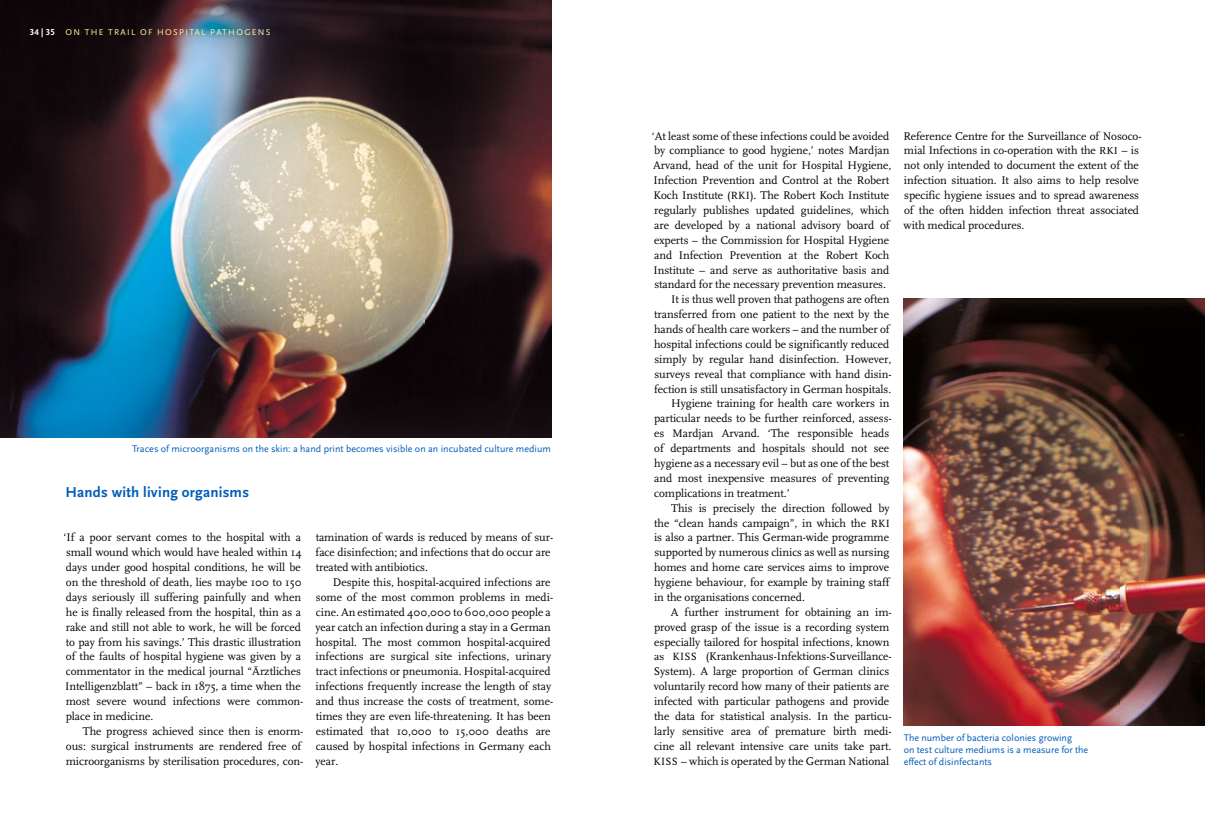
<style>
.page{position:relative;width:1205px;height:833px;background:#fff}
.page>*{position:absolute;margin:0;border:0;box-sizing:border-box;transform-origin:0 0}
.t1{font:700 15px "Scala Sans";letter-spacing:.015em;color:#005db9}
.t2{font:11.5px/14.9px "FF Scala OSX";letter-spacing:-.005em;color:#000}
.t3{font:10px/11.9px "Scala Sans";color:#005db9}
.t4{font:8.75px "Scala Sans";letter-spacing:.15em;color:#fff59b}
.s1{font-family:"Scala Sans Figures";font-weight:700;font-size:9.12px;color:#fff}
.s2{font-weight:700;font-size:9.12px;color:#fff}
.s3{font-size:11px}
</style>
<div class="page">
<img style="left:0;top:0;width:551px;height:437px">
<img style="left:904px;top:298px;width:301px;height:427px">
<p class="t4" style="left:30px;top:28px;width:242px"><span class="s1">34</span> <span class="s2">|</span> <span class="s1">35</span> ON THE TRAIL OF HOSPITAL PATHOGENS</p>
<p class="t3" style="left:132px;top:443px;width:420px">Traces of microorganisms on the skin: a hand print becomes visible on an incubated culture medium</p>
<h1 class="t1" style="left:65px;top:484px;width:185px">Hands with living organisms</h1>
<p class="t2" style="left:64px;top:530px;width:241px">‘If a poor servant comes to the hospital with a small wound which would have healed within 14 days under good hospital conditions, he will be on the threshold of death, lies maybe 100 to 150 days seriously ill suffering painfully and when he is finally released from the hospital, thin as a rake and still not able to work, he will be forced to pay from his savings.’ This drastic illustration of the faults of hospital hygiene was given by a commentator in the medical journal “Ärztliches Intelligenzblatt” – back in 1875, a time when the most severe wound infections were common&shy;place in medicine.</p>
<p class="t2" style="left:66px;top:724px;width:239px;text-indent:17px">The progress achieved since then is enorm&shy;ous: surgical instruments are rendered free of microorganisms by sterilisation procedures, con-</p>
<p class="t2" style="left:316px;top:530px;width:239px">tamination of wards is reduced by means of sur&shy;face disinfection; and infections that do occur are treated with antibiotics.</p>
<p class="t2" style="left:315px;top:575px;width:239px;text-indent:18px">Despite this, hospital-acquired infections are some of the most common problems in medi&shy;cine. An estimated 400,000 to 600,000 people a year catch an infection during a stay in a German hospital. The most common hospital-acquired infections are surgical site infections, urinary tract infections or pneumonia. Hospital- acquired infections frequently increase the length of stay and thus increase the costs of treatment, some&shy;times they are even life-threatening. It has been estimated that 10,000 to 15,000 deaths are caused by hospital infections in Germany each year.</p>
<p class="t2" style="left:652px;top:129px;width:239px">‘At least some of these infections could be avoided</p>
<p class="t2" style="left:654px;top:143px;width:237px">by compliance to good hygiene,’ notes Mardjan</p>
<p class="t2" style="left:653px;top:158px;width:240px">Arvand, head of the unit for Hospital Hygiene,</p>
<p class="t2" style="left:653px;top:173px;width:237px">Infection Prevention and Control at the Robert</p>
<p class="t2" style="left:653px;top:188px;width:237px">Koch Institute (<span class="s3">RKI</span>). The Robert Koch Institute</p>
<p class="t2" style="left:654px;top:203px;width:237px">regularly publishes updated guidelines, which</p>
<p class="t2" style="left:654px;top:218px;width:237px">are developed by a national advisory board of</p>
<p class="t2" style="left:654px;top:233px;width:236px">experts – the Commission for Hospital Hygiene</p>
<p class="t2" style="left:654px;top:248px;width:237px">and Infection Prevention at the Robert Koch</p>
<p class="t2" style="left:653px;top:262px;width:237px">Institute – and serve as authoritative basis and</p>
<p class="t2" style="left:654px;top:277px;width:233px">standard for the necessary prevention measures.</p>
<p class="t2" style="left:671px;top:292px;width:220px">It is thus well proven that pathogens are often</p>
<p class="t2" style="left:654px;top:307px;width:236px">transferred from one patient to the next by the</p>
<p class="t2" style="left:654px;top:322px;width:237px">hands of health care workers – and the number of</p>
<p class="t2" style="left:654px;top:337px;width:237px">hospital infections could be significantly reduced</p>
<p class="t2" style="left:654px;top:352px;width:239px">simply by regular hand disinfection. However,</p>
<p class="t2" style="left:654px;top:367px;width:239px">surveys reveal that compliance with hand disin-</p>
<p class="t2" style="left:654px;top:381px;width:239px">fection is still unsatisfactory in German hospitals.</p>
<p class="t2" style="left:671px;top:396px;width:220px">Hygiene training for health care workers in</p>
<p class="t2" style="left:654px;top:411px;width:239px">particular needs to be further reinforced, assess-</p>
<p class="t2" style="left:654px;top:426px;width:236px">es Mardjan Arvand. ‘The responsible heads</p>
<p class="t2" style="left:654px;top:441px;width:236px">of departments and hospitals should not see</p>
<p class="t2" style="left:654px;top:456px;width:237px">hygiene as a necessary evil – but as one of the best</p>
<p class="t2" style="left:654px;top:471px;width:237px">and most inexpensive measures of preventing</p>
<p class="t2" style="left:654px;top:486px;width:137px">complications in treatment.’</p>
<p class="t2" style="left:671px;top:500px;width:220px">This is precisely the direction followed by</p>
<p class="t2" style="left:654px;top:515px;width:237px">the “clean hands campaign”, in which the <span class="s3">RKI</span></p>
<p class="t2" style="left:654px;top:530px;width:236px">is also a partner. This German-wide programme</p>
<p class="t2" style="left:654px;top:545px;width:237px">supported by numerous clinics as well as nursing</p>
<p class="t2" style="left:654px;top:560px;width:236px">homes and home care services aims to improve</p>
<p class="t2" style="left:654px;top:575px;width:237px">hygiene behaviour, for example by training staff</p>
<p class="t2" style="left:654px;top:590px;width:152px">in the organisations concerned.</p>
<p class="t2" style="left:671px;top:605px;width:222px">A further instrument for obtaining an im-</p>
<p class="t2" style="left:654px;top:619px;width:237px">proved grasp of the issue is a recording system</p>
<p class="t2" style="left:654px;top:634px;width:237px">especially tailored for hospital infections, known</p>
<p class="t2" style="left:654px;top:649px;width:239px">as <span class="s3">KISS</span> (Krankenhaus-Infektions- Surveillance-</p>
<p class="t2" style="left:654px;top:664px;width:237px">Sys tem). A large proportion of German clinics</p>
<p class="t2" style="left:654px;top:679px;width:237px">voluntarily record how many of their patients are</p>
<p class="t2" style="left:654px;top:694px;width:236px">infected with particular pathogens and provide</p>
<p class="t2" style="left:654px;top:709px;width:239px">the data for statistical analysis. In the particu-</p>
<p class="t2" style="left:654px;top:724px;width:239px">larly sensitive area of premature birth medi-</p>
<p class="t2" style="left:654px;top:738px;width:239px">cine all relevant intensive care units take part.</p>
<p class="t2" style="left:653px;top:753px;width:237px"><span class="s3">KISS</span> – which is operated by the German National</p>
<p class="t2" style="left:903px;top:129px;width:240px">Reference Centre for the Surveillance of Nosoco&shy;mial Infections in co-operation with the <span class="s3">RKI</span> – is not only intended to document the extent of the infection situation. It also aims to help resolve specific hygiene issues and to spread awareness of the often hidden infection threat associated with medical procedures.</p>
<p class="t3" style="left:904px;top:732px;width:186px">The number of bacteria colonies growing<br>on test culture mediums is a measure for the effect of disinfectants</p>
</div>
